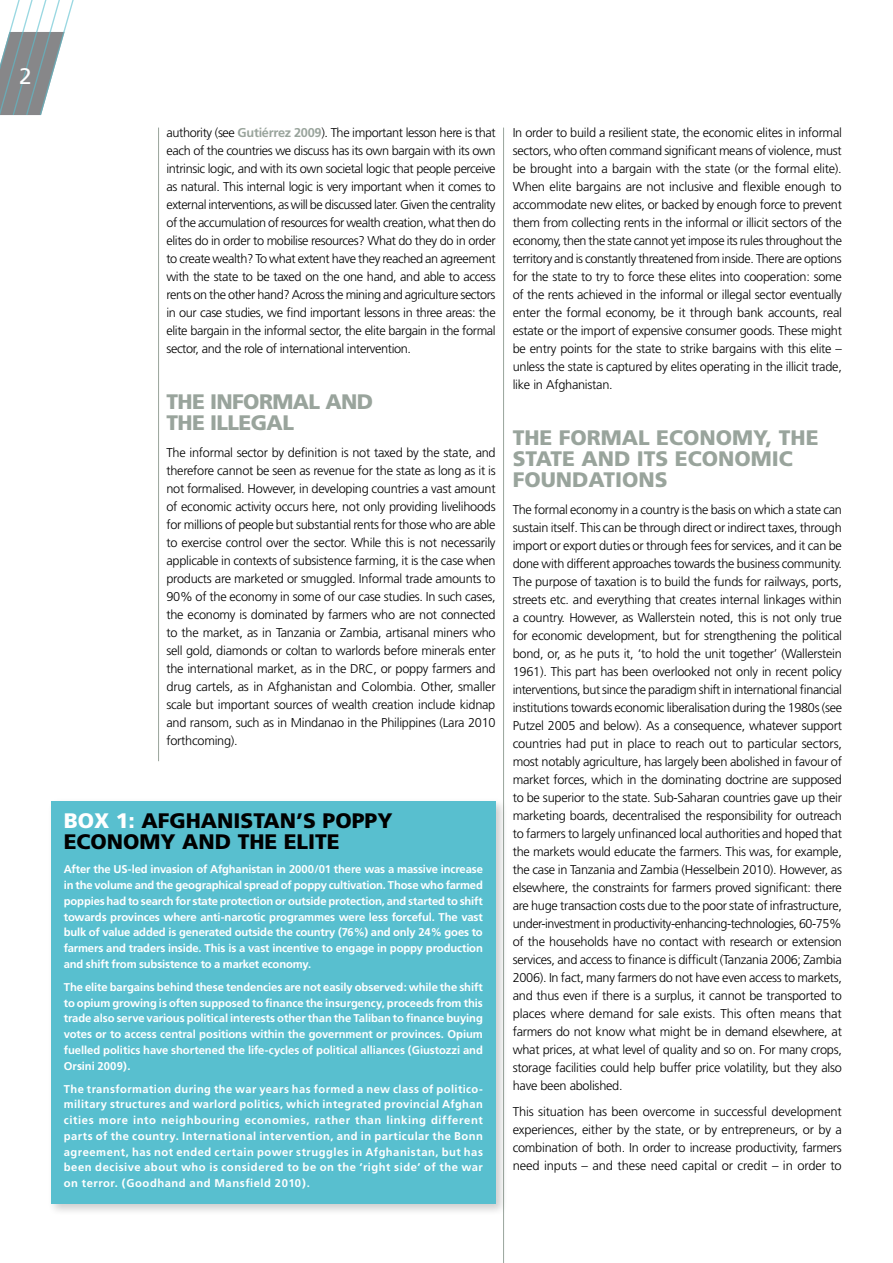
<style>
.page{position:relative;width:893px;height:1263px;background:#fff}
.page>*{position:absolute;margin:0;border:0;box-sizing:border-box;transform-origin:0 0}
.t1{font:22.5px "Frutiger";color:#fff}
.t2{font:900 21px/21px "Frutiger";color:#99a49c}
.t3{font:900 21px/21px "Frutiger";color:#000}
.t4{font:900 21px/21px "Frutiger";letter-spacing:-.03em;color:#99a49c}
.t5{font:900 21px "Frutiger";color:#fff}
.t6{font:300 12.75px/18px "Frutiger";letter-spacing:-.02em;color:#000;text-align:justify}
.t7{font:700 11.25px/15.8px "Frutiger";letter-spacing:-.005em;color:#fff;text-align:justify}
.s1{font-weight:700;color:#99a49c}
.s2{color:#000}
</style>
<div class="page">
<svg style="left:0;top:0;width:74px;height:115px"></svg>
<hr style="left:503px;top:128px;width:1px;height:1135px;background:#99a49c">
<hr style="left:158px;top:128px;width:1px;height:633px;background:#99a49c">
<div style="left:47px;top:797px;width:461px;height:419px;background:#000;opacity:.2"></div>
<div style="left:51px;top:801px;width:445px;height:402px;background:#58bfcf"></div>
<h1 class="t1" style="left:19px;top:63px;width:14px">2</h1>
<p class="t6" style="left:166px;top:124px;width:331px">authority (see <span class="s1">Gutiérrez 2009</span>). The important lesson here is that each of the countries we discuss has its own bargain with its own intrinsic logic, and with its own societal logic that people perceive as natural. This internal logic is very important when it comes to external interventions, as will be discussed later. Given the centrality of the accumulation of resources for wealth creation, what then do elites do in order to mobilise resources? What do they do in order to create wealth? To what extent have they reached an agreement with the state to be taxed on the one hand, and able to access rents on the other hand? Across the mining and agriculture sectors in our case studies, we find important lessons in three areas: the elite bargain in the informal sector, the elite bargain in the formal sector, and the role of international intervention.</p>
<h2 class="t4" style="left:166px;top:391px;width:206px">THE INFORMAL AND<br>THE ILLEGAL</h2>
<p class="t6" style="left:166px;top:443px;width:331px">The informal sector by definition is not taxed by the state, and therefore cannot be seen as revenue for the state as long as it is not formalised. However, in developing countries a vast amount of economic activity occurs here, not only providing livelihoods for millions of people but substantial rents for those who are able to exercise control over the sector. While this is not necessarily applicable in contexts of subsistence farming, it is the case when products are marketed or smuggled. Informal trade amounts to 90% of the economy in some of our case studies. In such cases, the economy is dominated by farmers who are not connected to the market, as in Tanzania or Zambia, artisanal miners who sell gold, diamonds or coltan to warlords before minerals enter the international market, as in the DRC, or poppy farmers and drug cartels, as in Afghanistan and Colombia. Other, smaller scale but important sources of wealth creation include kidnap and ransom, such as in Mindanao in the Philippines (Lara 2010 forthcoming).</p>
<h2 class="t3" style="left:64px;top:810px;width:330px;text-indent:122px">HANISTAN’S POPPY<br>ECONOMY AND THE ELITE</h2>
<p class="t7" style="left:64px;top:862px;width:421px">After the US-led invasion of Afghanistan in 2000/01 there was a massive increase in the volume and the geographical spread of poppy cultivation. Those who farmed poppies had to search for state protection or outside protection, and started to shift towards provinces where anti-narcotic programmes were less forceful. The vast bulk of value added is generated outside the country (76%) and only 24% goes to farmers and traders inside. This is a vast incentive to engage in poppy production and shift from subsistence to a market economy.</p>
<p class="t7" style="left:64px;top:979px;width:421px">The elite bargains behind these tendencies are not easily observed: while the shift to opium growing is often supposed to finance the insurgency, proceeds from this trade also serve various political interests other than the Taliban to finance buying votes or to access central positions within the government or provinces. Opium fuelled politics have shortened the life-cycles of political alliances (Giustozzi and Orsini 2009).</p>
<p class="t7" style="left:64px;top:1081px;width:421px">The transformation during the war years has formed a new class of politico&shy;military structures and warlord politics, which integrated provincial Afghan cities more into neighbouring economies, rather than linking different parts of the country. International intervention, and in particular the Bonn agreement, has not ended certain power struggles in Afghanistan, but has been decisive about who is considered to be on the ‘right side’ of the war on terror. (Goodhand and Mansfield 2010).</p>
<h2 class="t5" style="left:64px;top:808px;width:93px">BOX 1: <span class="s2">AFG</span></h2>
<p class="t6" style="left:513px;top:124px;width:331px">In order to build a resilient state, the economic elites in informal sectors, who often command significant means of violence, must be brought into a bargain with the state (or the formal elite).<br>When elite bargains are not inclusive and flexible enough to accommodate new elites, or backed by enough force to prevent them from collecting rents in the informal or illicit sectors of the economy, then the state cannot yet impose its rules throughout the territory and is constantly threatened from inside. There are options for the state to try to force these elites into cooperation: some of the rents achieved in the informal or illegal sector eventually enter the formal economy, be it through bank accounts, real estate or the import of expensive consumer goods. These might be entry points for the state to strike bargains with this elite – unless the state is captured by elites operating in the illicit trade, like in Afghanistan.</p>
<h2 class="t2" style="left:513px;top:427px;width:307px">THE FORMAL ECONOMY, THE<br>STATE AND ITS ECONOMIC<br>FOUNDATIONS</h2>
<p class="t6" style="left:513px;top:500px;width:331px">The formal economy in a country is the basis on which a state can sustain itself. This can be through direct or indirect taxes, through import or export duties or through fees for services, and it can be done with different approaches towards the business community.<br>The purpose of taxation is to build the funds for railways, ports, streets etc. and everything that creates internal linkages within a country. However, as Wallerstein noted, this is not only true for economic development, but for strengthening the political bond, or, as he puts it, ‘to hold the unit together’ (Wallerstein 1961). This part has been overlooked not only in recent policy interventions, but since the paradigm shift in international financial institutions towards economic liberalisation during the 1980s (see Putzel 2005 and below). As a consequence, whatever support countries had put in place to reach out to particular sectors, most notably agriculture, has largely been abolished in favour of market forces, which in the dominating doctrine are supposed to be superior to the state. Sub-Saharan countries gave up their marketing boards, decentralised the responsibility for outreach to farmers to largely unfinanced local authorities and hoped that the markets would educate the farmers. This was, for example, the case in Tanzania and Zambia (Hesselbein 2010). However, as elsewhere, the constraints for farmers proved significant: there are huge transaction costs due to the poor state of infrastructure, under-investment in productivity-enhancing-technologies, 60-75% of the households have no contact with research or extension services, and access to finance is difficult (Tanzania 2006; Zambia 2006). In fact, many farmers do not have even access to markets, and thus even if there is a surplus, it cannot be transported to places where demand for sale exists. This often means that farmers do not know what might be in demand elsewhere, at what prices, at what level of quality and so on. For many crops, storage facilities could help buffer price volatility, but they also have been abolished.</p>
<p class="t6" style="left:513px;top:1103px;width:331px">This situation has been overcome in successful development experiences, either by the state, or by entrepreneurs, or by a combination of both. In order to increase productivity, farmers need inputs – and these need capital or credit – in order to</p>
</div>
